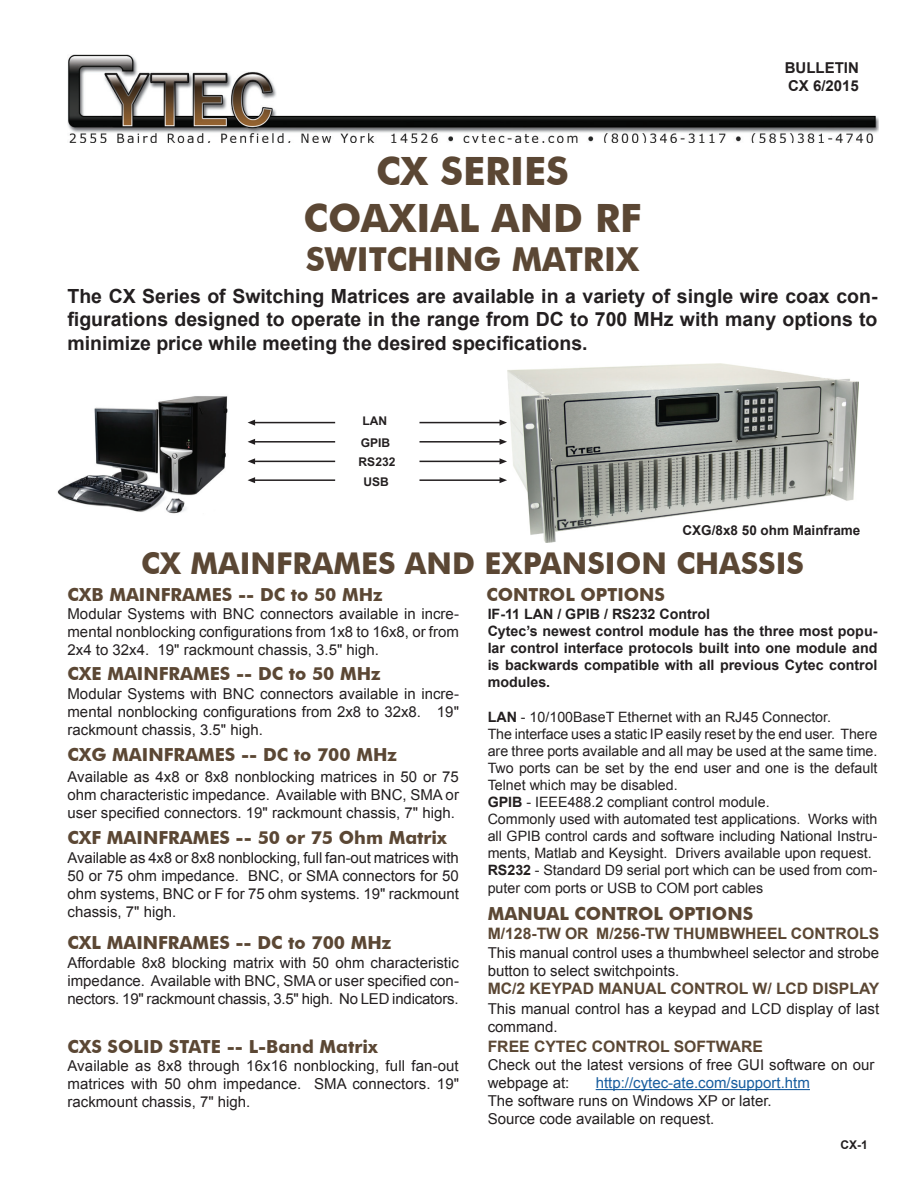
<style>
.page{position:relative;width:918px;height:1188px;background:#fff}
.page>*{position:absolute;margin:0;border:0;box-sizing:border-box;transform-origin:0 0}
.t1{font:700 39px "Futura BT";color:#5b4734}
.t2{font:700 33px "Futura BT";color:#5b4734}
.t3{font:700 30px "Futura BT";color:#5b4734}
.t4{font:700 19.5px/23.4px "Arial";color:#231f20;text-align:justify}
.t5{font:700 18px "Futura BT";color:#5b4734}
.t6{font:700 15.75px "Arial";color:#5b4734}
.t7{font:15px/18px "Arial";color:#231f20;text-align:justify}
.t8{font:15px "Arial";color:#175d9e}
.t9{font:700 15px "Arial";color:#231f20}
.t10{font:14.25px/17.1px "Arial";color:#231f20;text-align:justify}
.t11{font:700 14.25px/17.1px "Arial";color:#231f20;text-align:justify}
.t12{font:700 13.5px "Arial";color:#231f20}
.t13{font:700 12px/21.1px "Arial";color:#231f20}
.s1{font-weight:700}
</style>
<div class="page">
<img style="left:507px;top:364px;width:351px;height:179px">
<img style="left:68px;top:54px;width:811px;height:89px">
<img style="left:57px;top:396px;width:171px;height:118px">
<hr style="left:419px;top:422px;width:81px;height:1px;background:#231f20">
<svg style="left:500px;top:420px;width:7px;height:6px"></svg>
<hr style="left:419px;top:441px;width:81px;height:2px;background:#231f20">
<svg style="left:500px;top:439px;width:7px;height:6px"></svg>
<hr style="left:419px;top:461px;width:81px;height:1px;background:#231f20">
<svg style="left:500px;top:458px;width:7px;height:6px"></svg>
<hr style="left:255px;top:422px;width:80px;height:1px;background:#231f20">
<svg style="left:248px;top:420px;width:7px;height:6px"></svg>
<hr style="left:255px;top:441px;width:80px;height:2px;background:#231f20">
<svg style="left:248px;top:439px;width:7px;height:6px"></svg>
<hr style="left:255px;top:461px;width:80px;height:1px;background:#231f20">
<svg style="left:248px;top:458px;width:7px;height:6px"></svg>
<hr style="left:419px;top:479px;width:81px;height:2px;background:#231f20">
<svg style="left:500px;top:477px;width:7px;height:6px"></svg>
<hr style="left:255px;top:479px;width:80px;height:2px;background:#231f20">
<svg style="left:248px;top:477px;width:7px;height:6px"></svg>
<hr style="left:596px;top:1089px;width:214px;height:1px;background:#175d9e">
<p class="t9" style="left:785px;top:58px;width:76px">BULLETIN</p>
<p class="t9" style="left:788px;top:76px;width:72px">CX 6/2015</p>
<p class="t1" style="left:376px;top:147px;width:194px">CX SERIES</p>
<p class="t1" style="left:304px;top:194px;width:339px">COAXIAL AND RF</p>
<p class="t2" style="left:306px;top:240px;width:335px">SWITCHING MATRIX</p>
<p class="t4" style="left:68px;top:285px;width:812px">The CX Series of Switching Matrices are available in a variety of single wire coax con&shy;figurations designed to operate in the range from DC to 700 MHz with many options to minimize price while meeting the desired specifications.</p>
<p class="t13" style="left:361px;top:411px;width:31px">LAN<br>GPIB</p>
<p class="t13" style="left:359px;top:452px;width:38px;line-height:20px;text-align:center">RS232<br>USB</p>
<p class="t12" style="left:683px;top:521px;width:179px">CXG/8x8 50 ohm Mainframe</p>
<p class="t3" style="left:141px;top:545px;width:664px">CX MAINFRAMES AND EXPANSION CHASSIS</p>
<p class="t5" style="left:68px;top:583px;width:317px">CXB MAINFRAMES -- DC to 50 MHz</p>
<p class="t7" style="left:68px;top:605px;width:393px">Modular Systems with BNC connectors available in incre&shy;mental nonblocking configurations from 1x8 to 16x8, or from 2x4 to 32x4. 19" rackmount chassis, 3.5" high.</p>
<p class="t5" style="left:68px;top:663px;width:315px">CXE MAINFRAMES -- DC to 50 MHz</p>
<p class="t7" style="left:68px;top:685px;width:393px">Modular Systems with BNC connectors available in incre&shy;mental nonblocking configurations from 2x8 to 32x8. 19" rackmount chassis, 3.5" high.</p>
<p class="t5" style="left:68px;top:744px;width:331px">CXG MAINFRAMES -- DC to 700 MHz</p>
<p class="t7" style="left:68px;top:768px;width:393px">Available as 4x8 or 8x8 nonblocking matrices in 50 or 75 ohm characteristic impedance. Available with BNC, SMA or user specified connectors. 19" rackmount chassis, 7" high.</p>
<p class="t5" style="left:68px;top:827px;width:381px">CXF MAINFRAMES -- 50 or 75 Ohm Matrix</p>
<p class="t7" style="left:68px;top:849px;width:393px">Available as 4x8 or 8x8 nonblocking, full fan-out matrices with 50 or 75 ohm impedance. BNC, or SMA connectors for 50 ohm systems, BNC or F for 75 ohm systems. 19" rackmount chassis, 7" high.</p>
<p class="t5" style="left:68px;top:931px;width:326px">CXL MAINFRAMES -- DC to 700 MHz</p>
<p class="t7" style="left:68px;top:953px;width:393px">Affordable 8x8 blocking matrix with 50 ohm characteristic impedance. Available with BNC, SMA or user specified con&shy;nectors. 19" rackmount chassis, 3.5" high. No LED indicators.</p>
<p class="t5" style="left:68px;top:1035px;width:312px">CXS SOLID STATE -- L-Band Matrix</p>
<p class="t7" style="left:68px;top:1057px;width:393px">Available as 8x8 through 16x16 nonblocking, full fan-out matrices with 50 ohm impedance. SMA connectors. 19" rackmount chassis, 7" high.</p>
<p class="t5" style="left:486px;top:583px;width:180px">CONTROL OPTIONS</p>
<p class="t11" style="left:488px;top:606px;width:224px">IF-11 LAN / GPIB / RS232 Control</p>
<p class="t11" style="left:488px;top:623px;width:391px">Cytec’s newest control module has the three most popu&shy;lar control interface protocols built into one module and is backwards compatible with all previous Cytec control modules.</p>
<p class="t10" style="left:488px;top:708px;width:345px"><span class="s1">LAN</span> - 10/100BaseT Ethernet with an RJ45 Connector.</p>
<p class="t10" style="left:488px;top:725px;width:391px">The interface uses a static IP easily reset by the end user. There are three ports available and all may be used at the same time.<br>Two ports can be set by the end user and one is the default Telnet which may be disabled.</p>
<p class="t10" style="left:488px;top:794px;width:283px"><span class="s1">GPIB</span> - IEEE488.2 compliant control module.</p>
<p class="t10" style="left:488px;top:811px;width:391px">Commonly used with automated test applications. Works with all GPIB control cards and software including National Instru&shy;ments, Matlab and Keysight. Drivers available upon request.</p>
<p class="t10" style="left:488px;top:862px;width:391px"><span class="s1">RS232</span> - Standard D9 serial port which can be used from com&shy;puter com ports or USB to COM port cables</p>
<p class="t5" style="left:488px;top:903px;width:267px">MANUAL CONTROL OPTIONS</p>
<p class="t6" style="left:488px;top:923px;width:393px">M/128-TW OR M/256-TW THUMBWHEEL CONTROLS</p>
<p class="t7" style="left:488px;top:944px;width:393px">This manual control uses a thumbwheel selector and strobe button to select switchpoints.</p>
<p class="t6" style="left:488px;top:978px;width:393px">MC/2 KEYPAD MANUAL CONTROL W/ LCD DISPLAY</p>
<p class="t7" style="left:488px;top:1000px;width:393px">This manual control has a keypad and LCD display of last command.</p>
<p class="t6" style="left:488px;top:1036px;width:277px">FREE CYTEC CONTROL SOFTWARE</p>
<p class="t7" style="left:488px;top:1056px;width:388px">Check out the latest versions of free GUI software on our webpage at:</p>
<p class="t8" style="left:596px;top:1073px;width:216px">http://cytec-ate.com/support.htm</p>
<p class="t7" style="left:488px;top:1092px;width:286px">The software runs on Windows XP or later.</p>
<p class="t7" style="left:488px;top:1110px;width:228px">Source code available on request.</p>
<p class="t13" style="left:840px;top:1135px;width:29px">CX-1</p>
</div>
